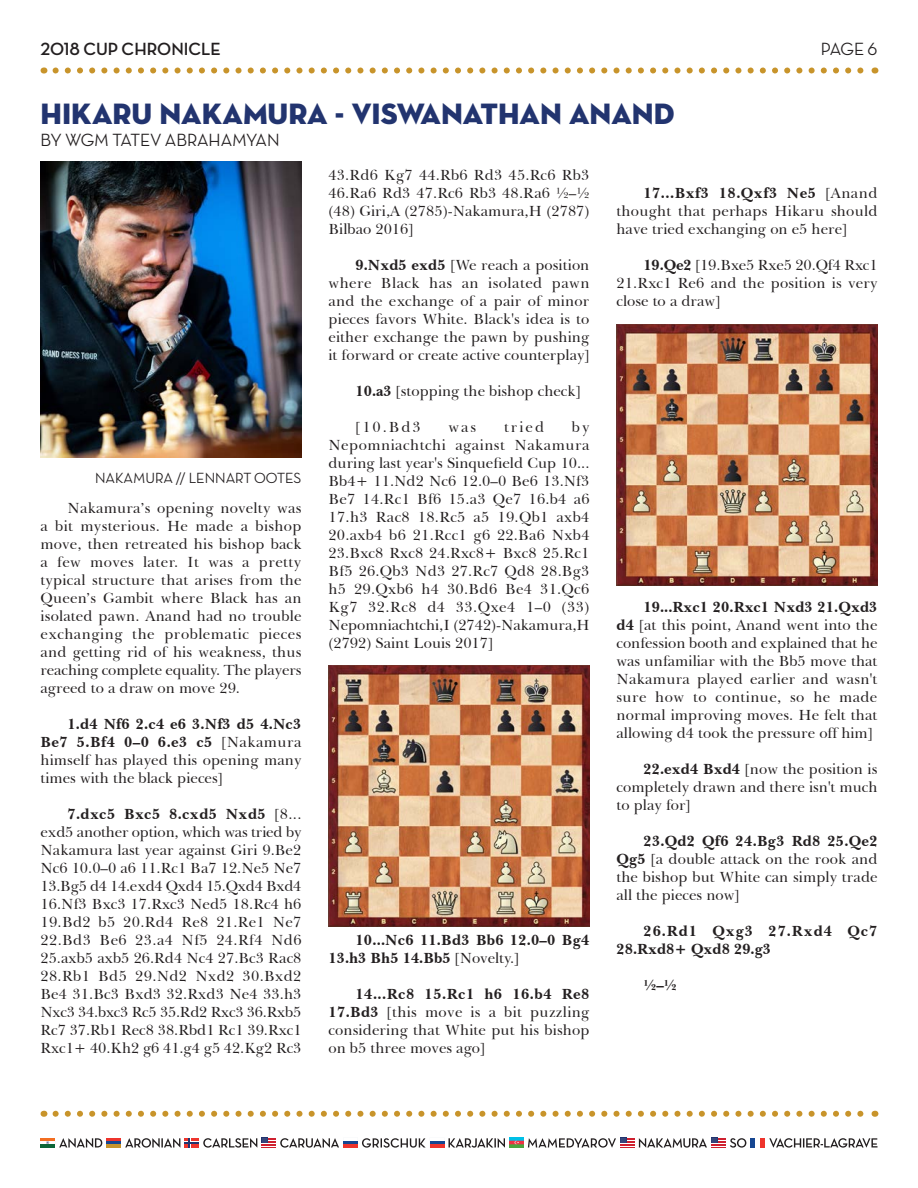
<style>
.page{position:relative;width:918px;height:1188px;background:#fff}
.page>*{position:absolute;margin:0;border:0;box-sizing:border-box;transform-origin:0 0}
.t1{font:30px "Neutra Disp Titling";color:#22346f}
.t2{font:18px "Neutra Disp Medium Alt";letter-spacing:-.01em;color:#231f20}
.t3{font:18px "Neutra Disp Bold Alt";color:#231f20}
.t4{font:15px/18px "Baskerville BT";color:#231f20;text-align:justify}
.t5{font:700 15px/18px "Baskerville BT";letter-spacing:.01em;color:#231f20}
.t6{font:700 15px/18px "Baskerville BT";letter-spacing:.06em;color:#231f20}
.t7{font:15px "Neutra Disp Medium Alt";color:#231f20}
.s1{font-weight:700}
.s2{font-weight:400}
</style>
<div class="page">
<svg style="left:56px;top:68px;width:808px;height:6px"></svg>
<svg style="left:56px;top:1111px;width:808px;height:6px"></svg>
<svg style="left:769px;top:1138px;width:109px;height:10px"></svg>
<div style="left:751px;top:1138px;width:14px;height:10px;background:#ee342c"></div>
<div style="left:755px;top:1138px;width:5px;height:10px;background:#fff"></div>
<hr style="left:751px;top:1138px;width:4px;height:10px;background:#164691">
<svg style="left:59px;top:1138px;width:43px;height:10px"></svg>
<div style="left:41px;top:1138px;width:14px;height:9px;background:#f36e21"></div>
<hr style="left:41px;top:1141px;width:14px;height:3px;background:#22346f">
<hr style="left:41px;top:1144px;width:14px;height:4px;background:#0c6638">
<div style="left:106px;top:1138px;width:15px;height:10px;background:#ee342c"></div>
<hr style="left:106px;top:1141px;width:15px;height:3px;background:#164691">
<hr style="left:106px;top:1144px;width:15px;height:4px;background:#c8942b">
<svg style="left:528px;top:1138px;width:218px;height:10px"></svg>
<svg style="left:125px;top:1138px;width:380px;height:10px"></svg>
<img style="left:509px;top:1138px;width:15px;height:10px">
<img style="left:328px;top:666px;width:262px;height:261px">
<img style="left:616px;top:325px;width:262px;height:261px">
<img style="left:40px;top:162px;width:262px;height:296px">
<p class="t3" style="left:40px;top:38px;width:182px">2018 CUP CHRONICLE</p>
<p class="t2" style="left:821px;top:39px;width:58px">PAGE 6</p>
<p class="t1" style="left:40px;top:95px;width:635px">HIKARU NAKAMURA - VISWANATHAN ANAND</p>
<p class="t2" style="left:40px;top:129px;width:241px">BY WGM TATEV ABRAHAMYAN</p>
<p class="t7" style="left:95px;top:469px;width:208px">NAKAMURA // LENNART OOTES</p>
<p class="t4" style="left:40px;top:499px;width:263px;text-indent:27px">Nakamura’s opening novelty was a bit mysterious. He made a bishop move, then retreated his bishop back a few moves later. It was a pretty typical structure that arises from the Queen’s Gambit where Black has an isolated pawn. Anand had no trouble exchanging the problematic pieces and getting rid of his weakness, thus reaching complete equality. The players agreed to a draw on move 29.</p>
<p class="t4" style="left:40px;top:715px;width:263px;text-indent:27px"><span class="s1">1.d4 Nf6 2.c4 e6 3.Nf3 d5 4.Nc3<br>Be7 5.Bf4 0–0 6.e3 c5</span> [Nakamura himself has played this opening many times with the black pieces]</p>
<p class="t4" style="left:40px;top:805px;width:263px;text-indent:27px"><span class="s1">7.dxc5 Bxc5 8.cxd5 Nxd5</span> [8... exd5 another option, which was tried by Nakamura last year against Giri 9.Be2<br>Nc6 10.0–0 a6 11.Rc1 Ba7 12.Ne5 Ne7<br>13.Bg5 d4 14.exd4 Qxd4 15.Qxd4 Bxd4<br>16.Nf3 Bxc3 17.Rxc3 Ned5 18.Rc4 h6<br>19.Bd2 b5 20.Rd4 Re8 21.Re1 Ne7<br>22.Bd3 Be6 23.a4 Nf5 24.Rf4 Nd6<br>25.axb5 axb5 26.Rd4 Nc4 27.Bc3 Rac8<br>28.Rb1 Bd5 29.Nd2 Nxd2 30.Bxd2<br>Be4 31.Bc3 Bxd3 32.Rxd3 Ne4 33.h3<br>Nxc3 34.bxc3 Rc5 35.Rd2 Rxc3 36.Rxb5<br>Rc7 37.Rb1 Rec8 38.Rbd1 Rc1 39.Rxc1<br>Rxc1+ 40.Kh2 g6 41.g4 g5 42.Kg2 Rc3</p>
<p class="t4" style="left:329px;top:166px;width:263px">43.Rd6 Kg7 44.Rb6 Rd3 45.Rc6 Rb3<br>46.Ra6 Rd3 47.Rc6 Rb3 48.Ra6 ½–½ (48) Giri,A (2785)-Nakamura,H (2787)<br>Bilbao 2016]</p>
<p class="t4" style="left:329px;top:256px;width:263px;text-indent:27px"><span class="s1">9.Nxd5 exd5</span> [We reach a position where Black has an isolated pawn and the exchange of a pair of minor pieces favors White. Black's idea is to either exchange the pawn by pushing it forward or create active counterplay]</p>
<p class="t4" style="left:356px;top:382px;width:227px"><span class="s1">10.a3</span> [stopping the bishop check]</p>
<p class="t4" style="left:356px;top:418px;width:67px">[10.Bd3</p>
<p class="t4" style="left:449px;top:418px;width:29px">was</p>
<p class="t4" style="left:504px;top:418px;width:42px">tried</p>
<p class="t4" style="left:329px;top:418px;width:263px;text-indent:243px">by Nepomniachtchi against Nakamura during last year's Sinquefield Cup 10...<br>Bb4+ 11.Nd2 Nc6 12.0–0 Be6 13.Nf3<br>Be7 14.Rc1 Bf6 15.a3 Qe7 16.b4 a6<br>17.h3 Rac8 18.Rc5 a5 19.Qb1 axb4<br>20.axb4 b6 21.Rcc1 g6 22.Ba6 Nxb4<br>23.Bxc8 Rxc8 24.Rxc8+ Bxc8 25.Rc1<br>Bf5 26.Qb3 Nd3 27.Rc7 Qd8 28.Bg3 h5 29.Qxb6 h4 30.Bd6 Be4 31.Qc6<br>Kg7 32.Rc8 d4 33.Qxe4 1–0 (33)<br>Nepomniachtchi,I (2742)-Nakamura,H (2792) Saint Louis 2017]</p>
<p class="t5" style="left:329px;top:931px;width:262px;text-indent:27px">10...Nc6 11.Bd3 Bb6 12.0–0 Bg4<br>13.h3 Bh5 14.Bb5 <span class="s2">[Novelty.]</span></p>
<p class="t4" style="left:329px;top:985px;width:263px;text-indent:27px"><span class="s1">14...Rc8 15.Rc1 h6 16.b4 Re8<br>17.Bd3</span> [this move is a bit puzzling considering that White put his bishop on b5 three moves ago]</p>
<p class="t4" style="left:617px;top:184px;width:263px;text-indent:27px"><span class="s1">17...Bxf3 18.Qxf3 Ne5</span> [Anand thought that perhaps Hikaru should have tried exchanging on e5 here]</p>
<p class="t4" style="left:617px;top:256px;width:263px;text-indent:27px"><span class="s1">19.Qe2</span> [19.Bxe5 Rxe5 20.Qf4 Rxc1<br>21.Rxc1 Re6 and the position is very close to a draw]</p>
<p class="t4" style="left:617px;top:598px;width:263px;text-indent:27px"><span class="s1">19...Rxc1 20.Rxc1 Nxd3 21.Qxd3 d4</span> [at this point, Anand went into the confession booth and explained that he was unfamiliar with the Bb5 move that Nakamura played earlier and wasn't sure how to continue, so he made normal improving moves. He felt that allowing d4 took the pressure off him]</p>
<p class="t4" style="left:616px;top:760px;width:263px;text-indent:27px"><span class="s1">22.exd4 Bxd4</span> [now the position is completely drawn and there isn't much to play for]</p>
<p class="t4" style="left:616px;top:832px;width:263px;text-indent:27px"><span class="s1">23.Qd2 Qf6 24.Bg3 Rd8 25.Qe2<br>Qg5</span> [a double attack on the rook and the bishop but White can simply trade all the pieces now]</p>
<p class="t6" style="left:616px;top:922px;width:262px;text-indent:27px">26.Rd1 Qxg3 27.Rxd4 Qc7<br>28.Rxd8+ Qxd8 29.g3</p>
<p class="t5" style="left:643px;top:976px;width:35px">½–½</p>
</div>
